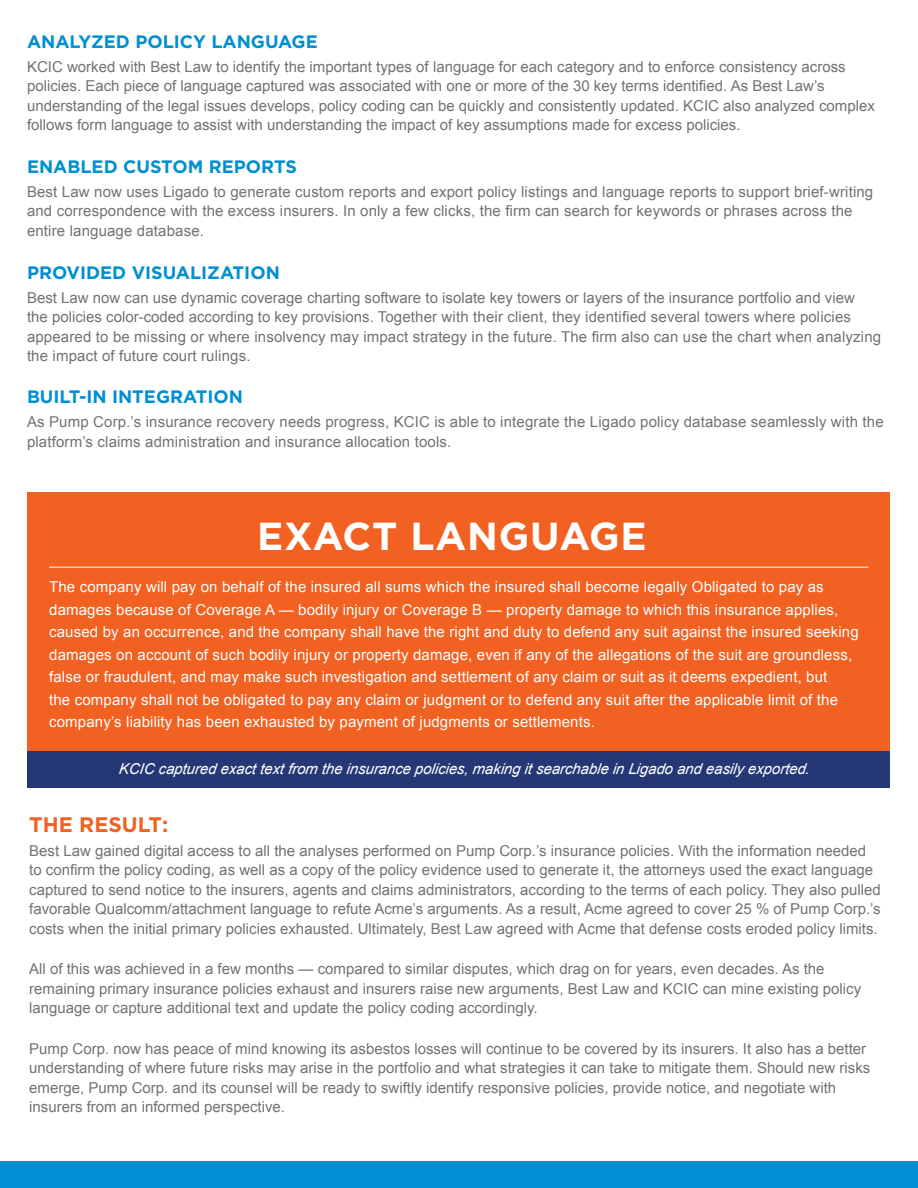
<style>
.page{position:relative;width:918px;height:1188px;background:#fff}
.page>*{position:absolute;margin:0;border:0;box-sizing:border-box;transform-origin:0 0}
.t1{font:700 39px "Gotham HTF";letter-spacing:.02em;color:#fff}
.t2{font:700 21px "Gotham HTF";color:#f16122}
.t3{font:700 18px "Gotham HTF";color:#008fd1}
.t4{font:15px/19.5px "Arial";color:#727271}
.t5{font:15px/22.5px "Arial";letter-spacing:.01em;color:#fff}
.t6{font:italic 15px "Arial";letter-spacing:-.005em;color:#fff}
</style>
<div class="page">
<div style="left:0;top:1161px;width:918px;height:27px;background:#008fd1"></div>
<div style="left:28px;top:492px;width:862px;height:259px;background:#f16122"></div>
<div style="left:28px;top:751px;width:862px;height:37px;background:#253875"></div>
<hr style="left:49px;top:567px;width:820px;height:1px;background:#fff">
<p class="t3" style="left:27px;top:31px;width:292px">ANALYZED POLICY LANGUAGE</p>
<p class="t4" style="left:27px;top:57px;width:849px">KCIC worked with Best Law to identify the important types of language for each category and to enforce consistency across policies. Each piece of language captured was associated with one or more of the 30 key terms identified. As Best Law’s understanding of the legal issues develops, policy coding can be quickly and consistently updated. KCIC also analyzed complex follows form language to assist with understanding the impact of key assumptions made for excess policies.</p>
<p class="t3" style="left:27px;top:156px;width:272px">ENABLED CUSTOM REPORTS</p>
<p class="t4" style="left:27px;top:182px;width:848px">Best Law now uses Ligado to generate custom reports and export policy listings and language reports to support brief-writing and correspondence with the excess insurers. In only a few clicks, the firm can search for keywords or phrases across the entire language database.</p>
<p class="t3" style="left:27px;top:262px;width:254px">PROVIDED VISUALIZATION</p>
<p class="t4" style="left:27px;top:288px;width:856px">Best Law now can use dynamic coverage charting software to isolate key towers or layers of the insurance portfolio and view<br>the policies color-coded according to key provisions. Together with their client, they identified several towers where policies appeared to be missing or where insolvency may impact strategy in the future. The firm also can use the chart when analyzing the impact of future court rulings.</p>
<p class="t3" style="left:27px;top:386px;width:217px">BUILT-IN INTEGRATION</p>
<p class="t4" style="left:27px;top:412px;width:858px">As Pump Corp.’s insurance recovery needs progress, KCIC is able to integrate the Ligado policy database seamlessly with the platform’s claims administration and insurance allocation tools.</p>
<h1 class="t1" style="left:257px;top:514px;width:391px">EXACT LANGUAGE</h1>
<p class="t5" style="left:49px;top:576px;width:811px">The company will pay on behalf of the insured all sums which the insured shall become legally Obligated to pay as damages because of Coverage A — bodily injury or Coverage B — property damage to which this insurance applies, caused by an occurrence, and the company shall have the right and duty to defend any suit against the insured seeking damages on account of such bodily injury or property damage, even if any of the allegations of the suit are groundless, false or fraudulent, and may make such investigation and settlement of any claim or suit as it deems expedient, but<br>the company shall not be obligated to pay any claim or judgment or to defend any suit after the applicable limit of the company’s liability has been exhausted by payment of judgments or settlements.</p>
<p class="t6" style="left:119px;top:759px;width:695px">KCIC cap tured exact text from the insurance p olicies, making it searchable in Ligado and easily exp orted.</p>
<h2 class="t2" style="left:29px;top:812px;width:141px">THE RESULT:</h2>
<p class="t4" style="left:29px;top:841px;width:853px">Best Law gained digital access to all the analyses performed on Pump Corp.’s insurance policies. With the information needed to confirm the policy coding, as well as a copy of the policy evidence used to generate it, the attorneys used the exact language captured to send notice to the insurers, agents and claims administrators, according to the terms of each policy. They also pulled favorable Qualcomm/attachment language to refute Acme’s arguments. As a result, Acme agreed to cover 25 % of Pump Corp.’s costs when the initial primary policies exhausted. Ultimately, Best Law agreed with Acme that defense costs eroded policy limits.</p>
<p class="t4" style="left:29px;top:959px;width:833px">All of this was achieved in a few months — compared to similar disputes, which drag on for years, even decades. As the remaining primary insurance policies exhaust and insurers raise new arguments, Best Law and KCIC can mine existing policy language or capture additional text and update the policy coding accordingly.</p>
<p class="t4" style="left:29px;top:1039px;width:843px">Pump Corp. now has peace of mind knowing its asbestos losses will continue to be covered by its insurers. It also has a better understanding of where future risks may arise in the portfolio and what strategies it can take to mitigate them. Should new risks emerge, Pump Corp. and its counsel will be ready to swiftly identify responsive policies, provide notice, and negotiate with insurers from an informed perspective.</p>
</div>
